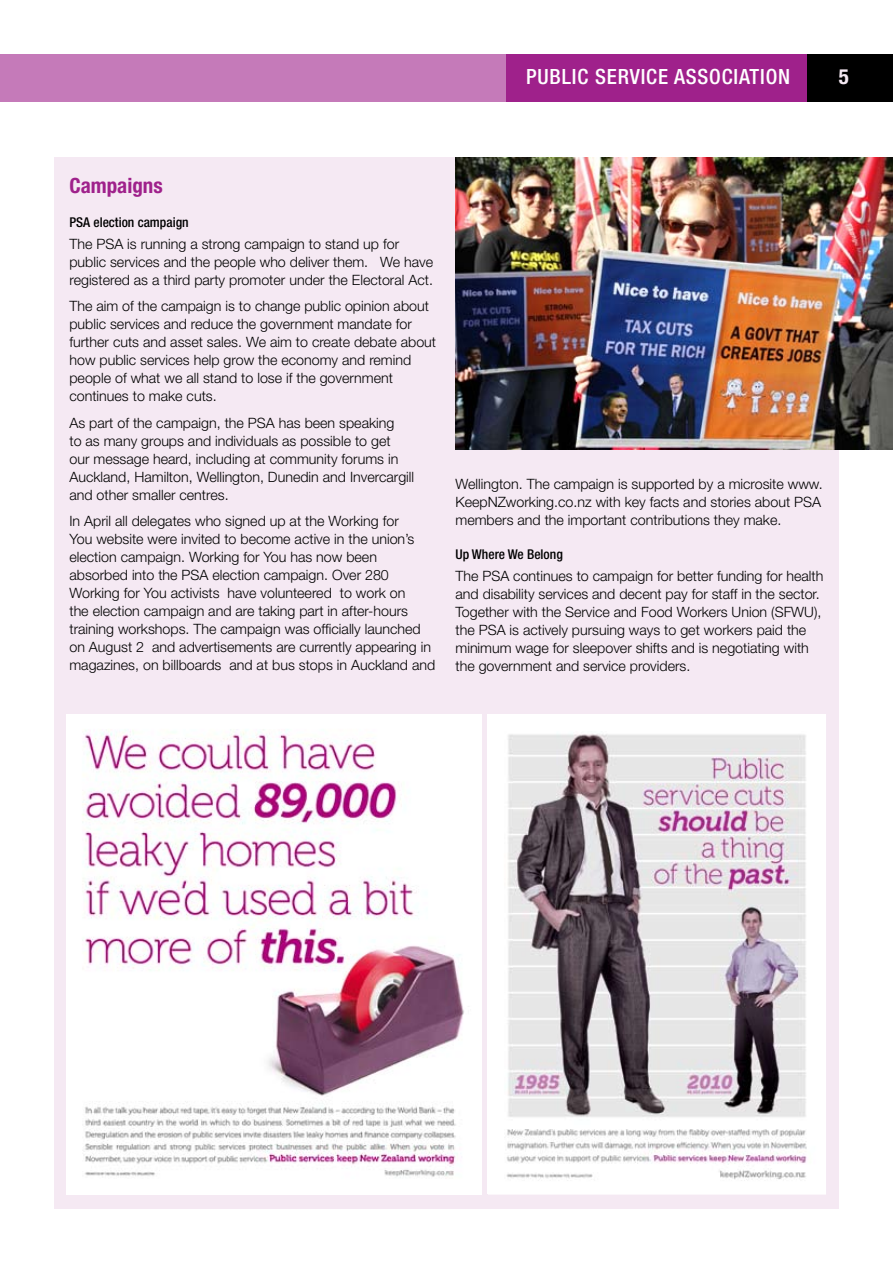
<style>
.page{position:relative;width:893px;height:1263px;background:#fff}
.page>*{position:absolute;margin:0;border:0;box-sizing:border-box;transform-origin:0 0}
.t1{font:500 condensed 21px "Helvetica Neue";letter-spacing:.04em;color:#fff}
.t2{font:700 condensed 21px "Helvetica Neue";color:#9f218b}
.t3{font:700 condensed 21px "Helvetica Neue";color:#f5e9f3}
.t4{font:300 14.25px/18px "Helvetica Neue";color:#000}
.t5{font:500 condensed 13.5px "Helvetica Neue";color:#000}
</style>
<div class="page">
<div style="left:0;top:54px;width:893px;height:47px;background:#c57ab9"></div>
<div style="left:507px;top:54px;width:301px;height:47px;background:#9f218b"></div>
<div style="left:808px;top:54px;width:85px;height:47px;background:#000"></div>
<div style="left:54px;top:157px;width:785px;height:1052px;background:#f5e9f3"></div>
<img style="left:67px;top:714px;width:415px;height:480px">
<img style="left:491px;top:717px;width:332px;height:474px">
<div style="left:488px;top:714px;width:338px;height:480px;border:2px solid #fff"></div>
<img style="left:455px;top:157px;width:438px;height:292px">
<h1 class="t1" style="left:526px;top:64px;width:266px">PUBLIC SERVICE ASSOCIATION</h1>
<h1 class="t3" style="left:839px;top:64px;width:12px">5</h1>
<h1 class="t2" style="left:69px;top:173px;width:95px">Campaigns</h1>
<p class="t5" style="left:69px;top:214px;width:121px">PSA election campaign</p>
<p class="t4" style="left:69px;top:235px;width:365px">The PSA is running a strong campaign to stand up for public services and the people who deliver them. We have registered as a third party promoter under the Electoral Act.</p>
<p class="t4" style="left:69px;top:297px;width:368px">The aim of the campaign is to change public opinion about public services and reduce the government mandate for further cuts and asset sales. We aim to create debate about how public services help grow the economy and remind people of what we all stand to lose if the government continues to make cuts.</p>
<p class="t4" style="left:69px;top:414px;width:346px">As part of the campaign, the PSA has been speaking<br>to as many groups and individuals as possible to get our message heard, including at community forums in Auckland, Hamilton, Wellington, Dunedin and Invercargill and other smaller centres.</p>
<p class="t4" style="left:69px;top:512px;width:367px">In April all delegates who signed up at the Working for<br>You website were invited to become active in the union’s election campaign. Working for You has now been absorbed into the PSA election campaign. Over 280<br>Working for You activists have volunteered to work on<br>the election campaign and are taking part in after-hours training workshops. The campaign was officially launched on August 2 and advertisements are currently appearing in magazines, on billboards and at bus stops in Auckland and</p>
<p class="t4" style="left:455px;top:475px;width:369px;text-align:justify">Wellington. The campaign is supported by a microsite www.<br>KeepNZworking.co.nz with key facts and stories about PSA members and the important contributions they make.</p>
<p class="t5" style="left:455px;top:546px;width:109px">Up Where We Belong</p>
<p class="t4" style="left:455px;top:566px;width:369px">The PSA continues to campaign for better funding for health and disability services and decent pay for staff in the sector.<br>Together with the Service and Food Workers Union (SFWU), the PSA is actively pursuing ways to get workers paid the minimum wage for sleepover shifts and is negotiating with the government and service providers.</p>
</div>
